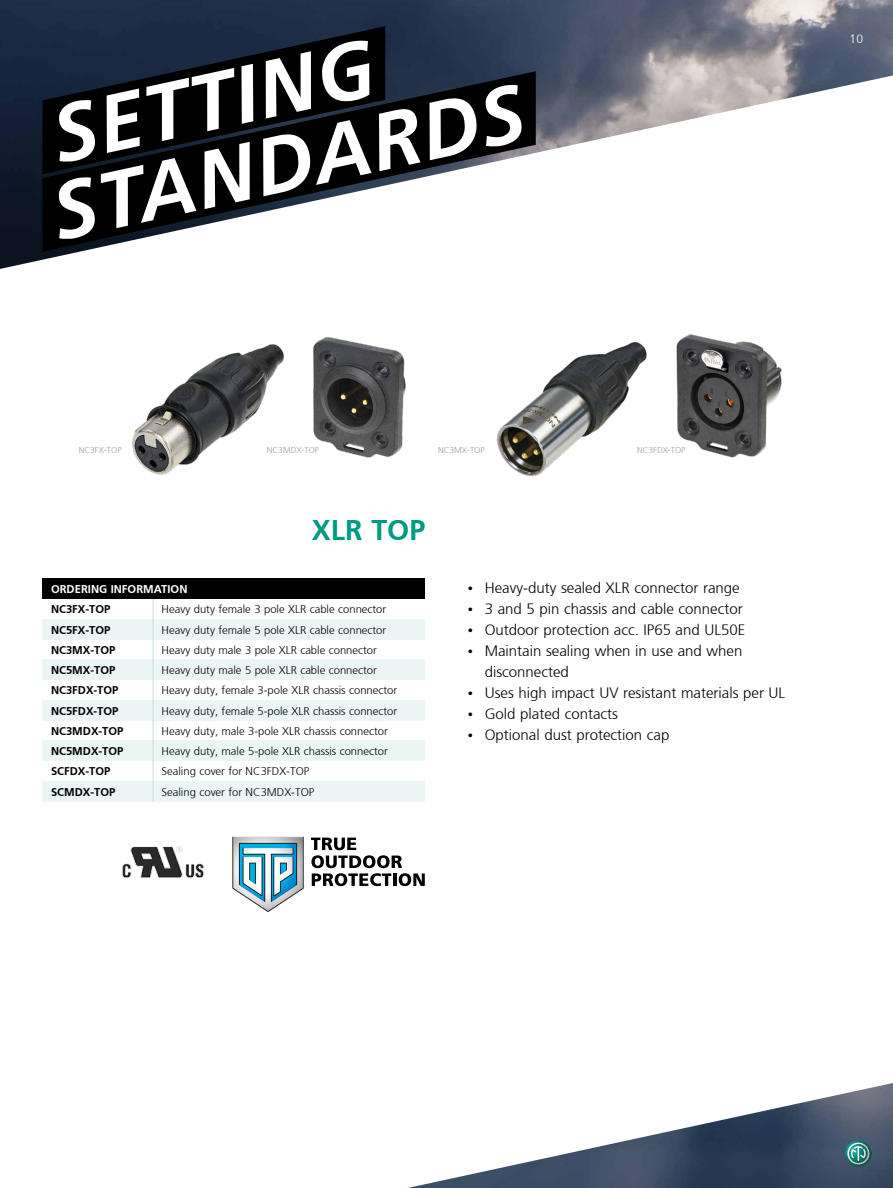
<style>
.page{position:relative;width:893px;height:1188px;background:#fff}
.page>*{position:absolute;margin:0;border:0;box-sizing:border-box;transform-origin:0 0}
.t1{font:italic 700 80.55px/75.3px "Frutiger";color:#fff}
.t2{font:700 28.5px "Frutiger";color:#009982}
.t3{font:300 15px/21px "Frutiger";color:#000}
.t4{font:300 12px "Frutiger";color:#fff}
.t5{font:300 11.25px/20.2px "Frutiger";color:#000}
.t6{font:700 11.25px/20.2px "Frutiger";color:#000}
.t7{font:700 11.25px "Frutiger";color:#fff}
.t8{font:300 8.55px "Frutiger";color:#9d9d9c}
.s1{font-size:10.5px}
</style>
<div class="page">
<img style="left:0;top:0;width:893px;height:269px">
<img style="left:408px;top:1083px;width:485px;height:105px">
<img style="left:845px;top:1140px;width:27px;height:27px;border-radius:13px">
<div style="left:43px;top:619px;width:382px;height:20px;background:#ebf5f4"></div>
<div style="left:43px;top:660px;width:382px;height:20px;background:#ebf5f4"></div>
<div style="left:43px;top:700px;width:382px;height:20px;background:#ebf5f4"></div>
<div style="left:43px;top:741px;width:382px;height:20px;background:#ebf5f4"></div>
<div style="left:43px;top:781px;width:382px;height:20px;background:#ebf5f4"></div>
<hr style="left:153px;top:597px;width:1px;height:204px;background:#bfe1db">
<div style="left:43px;top:579px;width:382px;height:20px;background:#000"></div>
<svg style="left:43px;top:26px;width:342px;height:45px;background:#121d2f"></svg>
<svg style="left:43px;top:71px;width:493px;height:181px;fill:#000"></svg>
<img style="left:313px;top:336px;width:93px;height:122px">
<img style="left:132px;top:344px;width:152px;height:131px">
<img style="left:496px;top:342px;width:151px;height:134px">
<img style="left:676px;top:334px;width:106px;height:124px">
<img style="left:122px;top:846px;width:82px;height:32px">
<img style="left:232px;top:836px;width:72px;height:76px">
<svg style="left:311px;top:838px;width:114px;height:48px"></svg>
<h1 class="t1" style="left:29px;top:101px;width:483px;rotate:-12deg">SETTING<br>STANDARDS</h1>
<p class="t4" style="left:849px;top:33px;width:15px">10</p>
<p class="t8" style="left:79px;top:445px;width:44px">NC3FX-TOP</p>
<p class="t8" style="left:267px;top:445px;width:54px">NC3MDX-TOP</p>
<p class="t8" style="left:438px;top:445px;width:48px">NC3MX-TOP</p>
<p class="t8" style="left:637px;top:445px;width:50px">NC3FDX-TOP</p>
<p class="t7" style="left:51px;top:583px;width:138px">ORDERING INFORMATION</p>
<h2 class="t2" style="left:312px;top:513px;width:115px">XLR TOP</h2>
<p class="t6" style="left:51px;top:599px;width:74px">NC3FX-TOP<br>NC5FX-TOP<br>NC3MX-TOP<br>NC5MX-TOP<br>NC3FDX-TOP<br>NC5FDX-TOP<br>NC3MDX-TOP<br>NC5MDX-TOP<br>SCFDX-TOP<br>SCMDX-TOP</p>
<p class="t5" style="left:162px;top:599px;width:237px">Heavy duty female 3 pole XLR cable connector Heavy duty female 5 pole XLR cable connector Heavy duty male 3 pole XLR cable connector Heavy duty male 5 pole XLR cable connector Heavy duty, female 3-pole XLR chassis connector Heavy duty, female 5-pole XLR chassis connector Heavy duty, male 3-pole XLR chassis connector Heavy duty, male 5-pole XLR chassis connector Sealing cover for NC3FDX-TOP<br>Sealing cover for NC3MDX-TOP</p>
<h3 class="t3" style="left:468px;top:578px;width:274px"><span class="s1">•</span> Heavy-duty sealed XLR connector range</h3>
<h3 class="t3" style="left:468px;top:599px;width:277px"><span class="s1">•</span> 3 and 5 pin chassis and cable connector</h3>
<h3 class="t3" style="left:468px;top:620px;width:279px"><span class="s1">•</span> Outdoor protection acc. IP65 and UL50E</h3>
<h3 class="t3" style="left:485px;top:641px;width:259px;text-indent:-17px"><span class="s1">•</span> Maintain sealing when in use and when disconnected</h3>
<h3 class="t3" style="left:468px;top:683px;width:319px"><span class="s1">•</span> Uses high impact UV resistant materials per UL</h3>
<h3 class="t3" style="left:468px;top:704px;width:152px"><span class="s1">•</span> Gold plated contacts</h3>
<h3 class="t3" style="left:468px;top:725px;width:203px"><span class="s1">•</span> Optional dust protection cap</h3>
</div>
